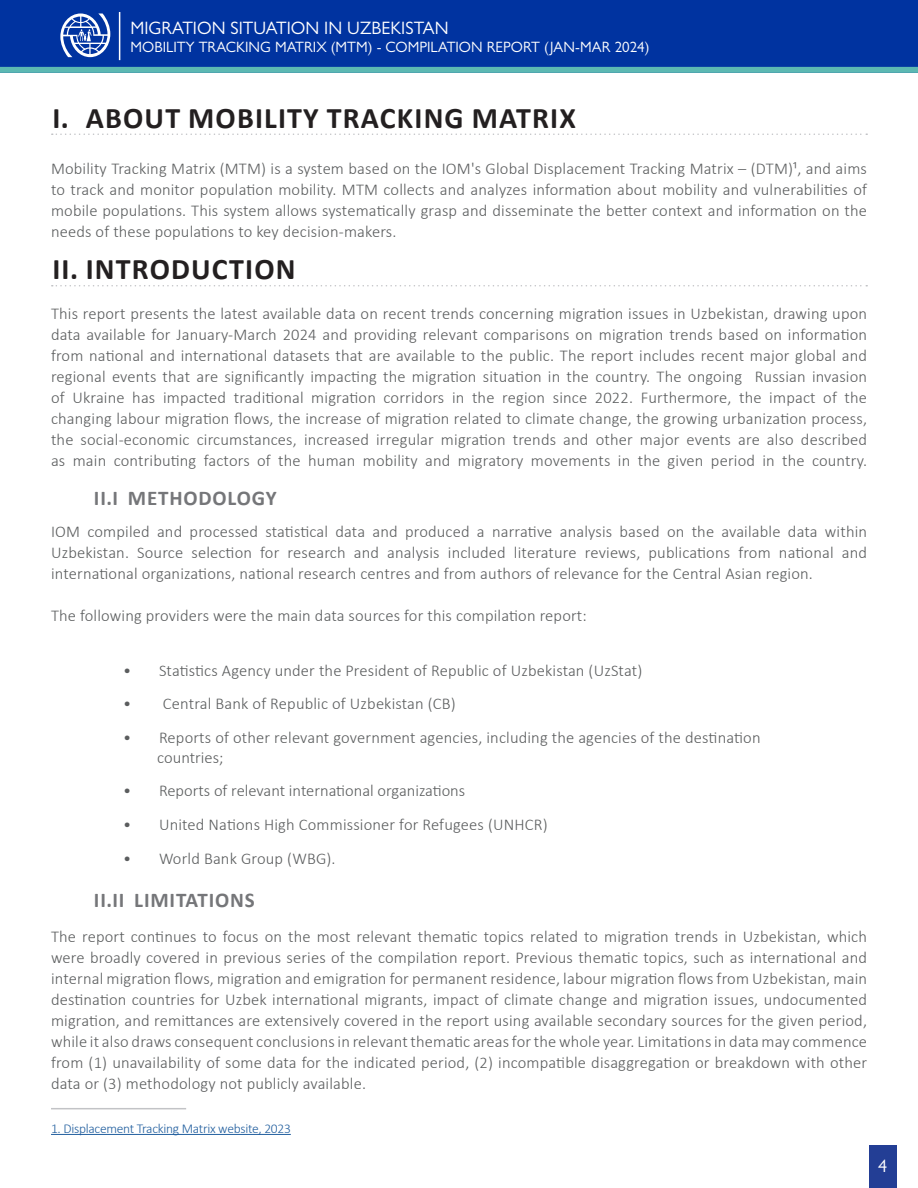
<style>
.page{position:relative;width:918px;height:1188px;background:#fff}
.page>*{position:absolute;margin:0;border:0;box-sizing:border-box;transform-origin:0 0}
.t1{font:700 30px "Calibri";letter-spacing:.04em;color:#231f20}
.t2{font:700 21px "Calibri";letter-spacing:.04em;color:#757679}
.t3{font:18px "Gill Sans Nova";color:#fff}
.Paragraph_Style_1{font:300 16.5px/21px "Calibri";letter-spacing:.01em;color:#5b5d5e;text-align:justify}
.no_Bullet{font:300 16.5px "Calibri";color:#5b5d5e}
.t4{font:15px "Gill Sans Nova";color:#fff}
.t5{font:300 13.5px "Calibri";letter-spacing:-.02em;color:#215e9e}
</style>
<div class="page">
<div style="left:0;top:0;width:918px;height:72px;background:#0033a0"></div>
<div style="left:0;top:67px;width:918px;height:6px;background:#5cb8b2"></div>
<hr style="left:119px;top:12px;width:1px;height:48px;background:#fff">
<div style="left:869px;top:1145px;width:27px;height:42px;background:#233e95"></div>
<svg style="left:60px;top:13px;width:50px;height:44px"></svg>
<svg style="left:52px;top:133px;width:815px;height:2px"></svg>
<hr style="left:51px;top:1134px;width:240px;height:1px;background:#215e9e">
<hr style="left:51px;top:1108px;width:135px;height:1px;background:#c2c3c6">
<svg style="left:52px;top:285px;width:815px;height:1px"></svg>
<p class="t3" style="left:130px;top:17px;width:320px">MIGRATION SITUATION IN UZBEKISTAN</p>
<p class="t4" style="left:130px;top:38px;width:520px">MOBILITY TRACKING MATRIX (MTM) - COMPILATION REPORT (JAN-MAR 2024)</p>
<p class="t1" style="left:52px;top:96px;width:525px">I. ABOUT MOBILITY TRACKING MATRIX</p>
<p class="Paragraph_Style_1" style="left:51px;top:158px;width:818px">Mobility Tracking Matrix (MTM) is a system based on the IOM's Global Displacement Tracking Matrix – (DTM)¹, and aims to track and monitor population mobility. MTM collects and analyzes information about mobility and vulnerabilities of mobile populations. This system allows systematically grasp and disseminate the better context and information on the needs of these populations to key decision-makers.</p>
<p class="t1" style="left:52px;top:248px;width:245px">II. INTRODUCTION</p>
<p class="Paragraph_Style_1" style="left:51px;top:303px;width:818px">This report presents the latest available data on recent trends concerning migration issues in Uzbekistan, drawing upon data available for January-March 2024 and providing relevant comparisons on migration trends based on information from national and international datasets that are available to the public. The report includes recent major global and regional events that are significantly impacting the migration situation in the country. The ongoing Russian invasion of Ukraine has impacted traditional migration corridors in the region since 2022. Furthermore, the impact of the changing labour migration flows, the increase of migration related to climate change, the growing urbanization process, the social-economic circumstances, increased irregular migration trends and other major events are also described as main contributing factors of the human mobility and migratory movements in the given period in the country.</p>
<p class="t2" style="left:94px;top:483px;width:184px">II.I METHODOLOGY</p>
<p class="Paragraph_Style_1" style="left:51px;top:521px;width:818px">IOM compiled and processed statistical data and produced a narrative analysis based on the available data within Uzbekistan. Source selection for research and analysis included literature reviews, publications from national and international organizations, national research centres and from authors of relevance for the Central Asian region.</p>
<p class="Paragraph_Style_1" style="left:51px;top:605px;width:537px">The following providers were the main data sources for this compilation report:</p>
<p class="Paragraph_Style_1" style="left:123px;top:660px;width:521px">• Statistics Agency under the President of Republic of Uzbekistan (UzStat)</p>
<p class="Paragraph_Style_1" style="left:123px;top:693px;width:334px">• Central Bank of Republic of Uzbekistan (CB)</p>
<p class="Paragraph_Style_1" style="left:123px;top:727px;width:639px">• Reports of other relevant government agencies, including the agencies of the destination</p>
<p class="no_Bullet" style="left:157px;top:747px;width:68px">countries;</p>
<p class="Paragraph_Style_1" style="left:123px;top:780px;width:343px">• Reports of relevant international organizations</p>
<p class="Paragraph_Style_1" style="left:123px;top:814px;width:426px">• United Nations High Commissioner for Refugees (UNHCR)</p>
<p class="Paragraph_Style_1" style="left:123px;top:848px;width:214px">• World Bank Group (WBG).</p>
<p class="t2" style="left:94px;top:885px;width:162px">II.II LIMITATIONS</p>
<p class="Paragraph_Style_1" style="left:51px;top:925px;width:818px">The report continues to focus on the most relevant thematic topics related to migration trends in Uzbekistan, which were broadly covered in previous series of the compilation report. Previous thematic topics, such as international and internal migration flows, migration and emigration for permanent residence, labour migration flows from Uzbekistan, main destination countries for Uzbek international migrants, impact of climate change and migration issues, undocumented migration, and remittances are extensively covered in the report using available secondary sources for the given period, while it also draws consequent conclusions in relevant thematic areas for the whole year. Limitations in data may commence from (1) unavailability of some data for the indicated period, (2) incompatible disaggregation or breakdown with other data or (3) methodology not publicly available.</p>
<p class="t5" style="left:51px;top:1120px;width:241px">1. Displacement Tracking Matrix website, 2023</p>
<p class="t3" style="left:878px;top:1155px;width:10px">4</p>
</div>
